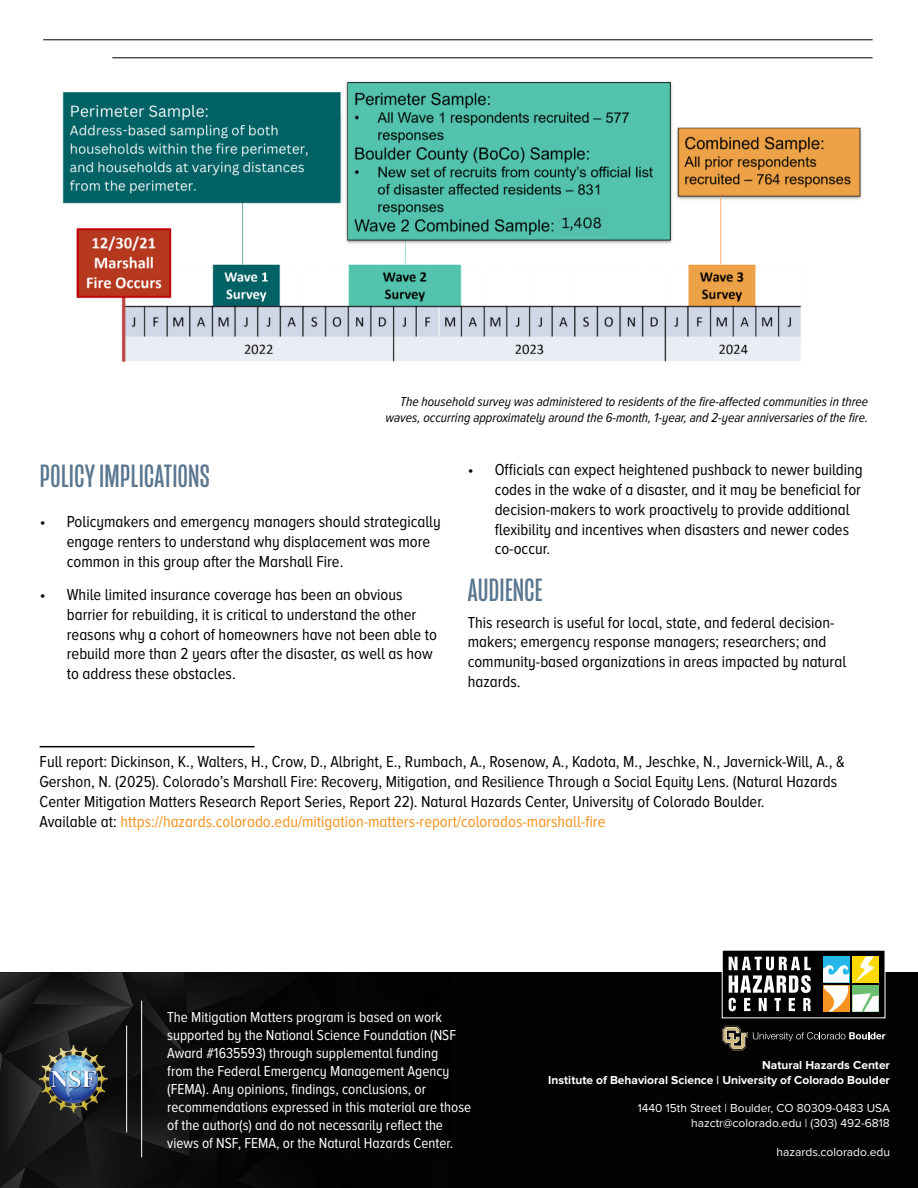
<style>
.page{position:relative;width:918px;height:1188px;background:#fff}
.page>*{position:absolute;margin:0;border:0;box-sizing:border-box;transform-origin:0 0}
.t1{font:33px "Mongoose";letter-spacing:.01em;color:#5a768e}
.t2{font:16.5px/19.8px "Proxima Nova A Cond";color:#000}
.t3{font:15px/18px "Proxima Nova A Cond";color:#fff}
.t4{font:italic 13.5px/16.2px "Proxima Nova A Cond";color:#000;text-align:right}
.t5{font:12px/14.4px "Proxima Nova";color:#fff;text-align:right}
.t6{font:700 12px/14.4px "Proxima Nova";color:#fff;text-align:right}
.s1{color:#f59421}
</style>
<div class="page">
<div style="left:0;top:972px;width:918px;height:216px;background:#040303"></div>
<img style="left:0;top:972px;width:33px;height:77px">
<img style="left:33px;top:972px;width:33px;height:32px">
<img style="left:66px;top:972px;width:56px;height:32px">
<img style="left:3px;top:1004px;width:119px;height:27px">
<img style="left:3px;top:1031px;width:65px;height:25px">
<img style="left:68px;top:1006px;width:9px;height:39px">
<img style="left:129px;top:972px;width:55px;height:34px">
<img style="left:184px;top:973px;width:3px;height:33px">
<div style="left:187px;top:975px;width:61px;height:37px;background:#0f0e0e"></div>
<img style="left:133px;top:1006px;width:57px;height:65px">
<img style="left:77px;top:1006px;width:56px;height:65px">
<img style="left:3px;top:1056px;width:37px;height:32px">
<img style="left:0;top:1088px;width:77px;height:79px">
<img style="left:142px;top:1059px;width:48px;height:12px">
<img style="left:77px;top:1113px;width:6px;height:8px">
<div style="left:84px;top:1071px;width:105px;height:50px;background:#0f0f0f"></div>
<img style="left:0;top:1167px;width:19px;height:21px">
<img style="left:26px;top:1121px;width:57px;height:67px">
<img style="left:19px;top:1167px;width:40px;height:21px">
<img style="left:83px;top:1121px;width:106px;height:67px">
<img style="left:194px;top:1110px;width:23px;height:40px">
<img style="left:136px;top:1156px;width:39px;height:32px">
<img style="left:218px;top:1096px;width:15px;height:12px">
<img style="left:175px;top:1156px;width:14px;height:32px">
<img style="left:238px;top:1177px;width:10px;height:4px">
<img style="left:240px;top:1181px;width:8px;height:3px">
<div style="left:722px;top:950px;width:163px;height:68px;background:#000"></div>
<svg style="left:823px;top:956px;width:56px;height:56px;background:#c0c991"></svg>
<svg style="left:729px;top:957px;width:82px;height:54px"></svg>
<svg style="left:722px;top:1026px;width:163px;height:24px"></svg>
<hr style="left:126px;top:1026px;width:1px;height:106px;background:#fff">
<hr style="left:141px;top:1001px;width:1px;height:156px;background:#fff">
<img style="left:40px;top:1045px;width:67px;height:68px">
<hr style="left:43px;top:39px;width:830px;height:1px;background:#000">
<hr style="left:112px;top:57px;width:761px;height:1px;background:#000">
<hr style="left:40px;top:746px;width:215px;height:1px;background:#000">
<img style="left:62px;top:81px;width:800px;height:282px">
<p class="t4" style="left:386px;top:393px;width:484px">The household survey was administered to residents of the fire-affected communities in three waves, occurring approximately around the 6-month, 1-year, and 2-year anniversaries of the fire.</p>
<h1 class="t1" style="left:40px;top:457px;width:172px">POLICY IMPLICATIONS</h1>
<p class="t2" style="left:67px;top:512px;width:376px;text-indent:-27px">• Policymakers and emergency managers should strategically engage renters to understand why displacement was more common in this group after the Marshall Fire.</p>
<p class="t2" style="left:67px;top:584px;width:372px;text-indent:-27px">• While limited insurance coverage has been an obvious barrier for rebuilding, it is critical to understand the other reasons why a cohort of homeowners have not been able to rebuild more than 2 years after the disaster, as well as how to address these obstacles.</p>
<p class="t2" style="left:495px;top:460px;width:370px;text-indent:-27px">• Officials can expect heightened pushback to newer building codes in the wake of a disaster, and it may be beneficial for decision-makers to work proactively to provide additional flexibility and incentives when disasters and newer codes co-occur.</p>
<h1 class="t1" style="left:468px;top:571px;width:76px">AUDIENCE</h1>
<p class="t2" style="left:468px;top:612px;width:380px">This research is useful for local, state, and federal decision&shy;makers; emergency response managers; researchers; and community-based organizations in areas impacted by natural hazards.</p>
<p class="t2" style="left:40px;top:752px;width:807px">Full report: Dickinson, K., Walters, H., Crow, D., Albright, E., Rumbach, A., Rosenow, A., Kadota, M., Jeschke, N., Javernick-Will, A., &amp; Gershon, N. (2025). Colorado’s Marshall Fire: Recovery, Mitigation, and Resilience Through a Social Equity Lens. (Natural Hazards Center Mitigation Matters Research Report Series, Report 22). Natural Hazards Center, University of Colorado Boulder.<br>Available at: <span class="s1">https://hazards.colorado.edu/mitigation-matters-report/colorados-marshall-fire</span></p>
<p class="t3" style="left:167px;top:1008px;width:306px">The Mitigation Matters program is based on work supported by the National Science Foundation (NSF Award #1635593) through supplemental funding<br>from the Federal Emergency Management Agency (FEMA). Any opinions, findings, conclusions, or recommendations expressed in this material are those of the author(s) and do not necessarily reflect the views of NSF, FEMA, or the Natural Hazards Center.</p>
<p class="t6" style="left:548px;top:1059px;width:343px">Natural Hazards Center<br>Institute of Behavioral Science | University of Colorado Boulder</p>
<p class="t5" style="left:638px;top:1102px;width:254px">1440 15th Street | Boulder, CO 80309-0483 USA hazctr@colorado.edu | (303) 492-6818</p>
<p class="t5" style="left:777px;top:1145px;width:115px">hazards.colorado.edu</p>
</div>
